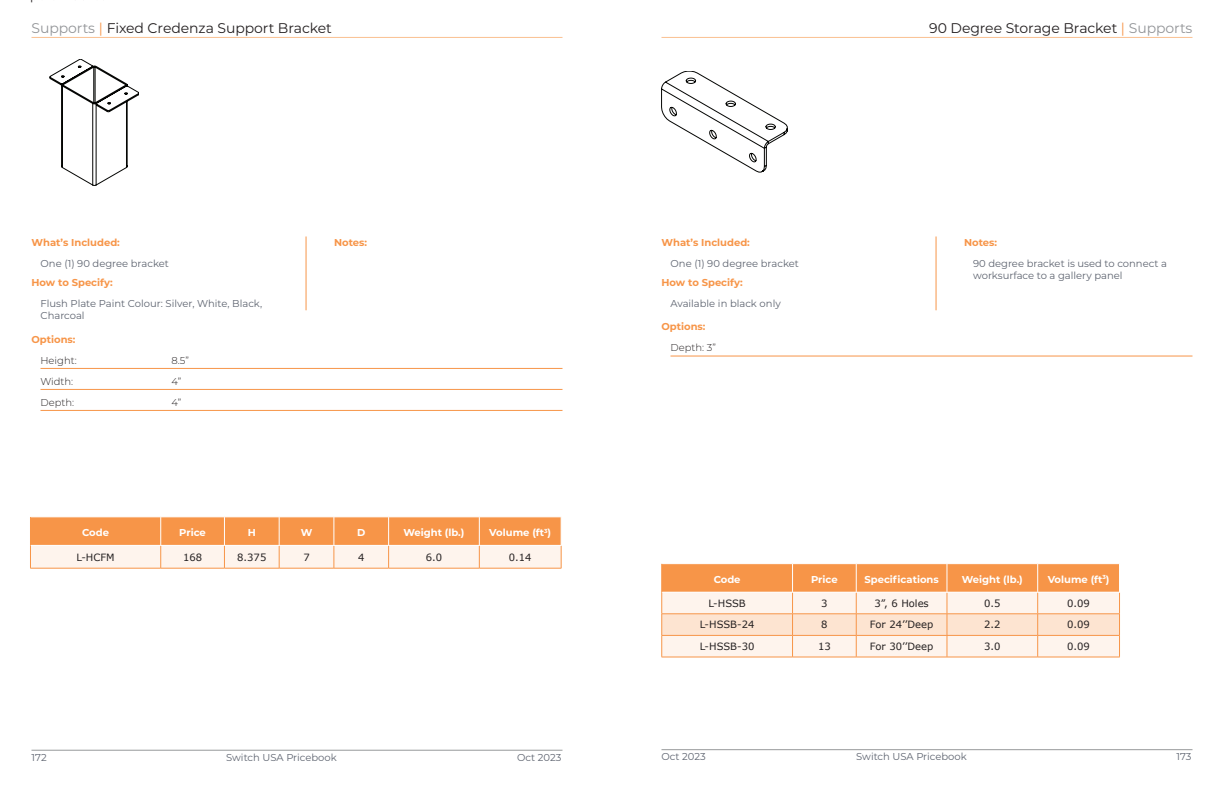
<style>
.page{position:relative;width:1224px;height:792px;background:#fff}
.page>*{position:absolute;margin:0;border:0;box-sizing:border-box;transform-origin:0 0}
.t1{font:14px "Montserrat";letter-spacing:-.005em;color:#231f20}
.note_text{font:10px/12px "Montserrat";color:#5e6470}
.table_text{font:10px "Verdana";color:#231f20}
.Note_text_head{font:700 10px "Montserrat";color:#f79548}
.table_head{font:700 10px "Montserrat";color:#fff}
.Note_text_options_co{font:300 10px "Montserrat";color:#231f20}
.s1{color:#939598}
.s2{color:#f79548}
</style>
<div class="page">
<svg style="left:50px;top:59px;width:89px;height:126px"></svg>
<svg style="left:662px;top:71px;width:125px;height:101px"></svg>
<hr style="left:32px;top:37px;width:530px;height:1px;background:#fac091">
<hr style="left:662px;top:37px;width:530px;height:1px;background:#fac091">
<hr style="left:32px;top:750px;width:530px;height:1px;background:#97999b">
<hr style="left:662px;top:749px;width:530px;height:1px;background:#97999b">
<hr style="left:30px;top:568px;width:131px;height:1px;background:#f79548">
<hr style="left:161px;top:568px;width:63px;height:1px;background:#f79548">
<hr style="left:224px;top:568px;width:55px;height:1px;background:#f79548">
<hr style="left:279px;top:568px;width:55px;height:1px;background:#f79548">
<hr style="left:334px;top:568px;width:55px;height:1px;background:#f79548">
<hr style="left:389px;top:568px;width:90px;height:1px;background:#f79548">
<hr style="left:479px;top:568px;width:82px;height:1px;background:#f79548">
<svg style="left:30px;top:517px;width:532px;height:51px;background:#fac093"></svg>
<hr style="left:40px;top:368px;width:522px;height:1px;background:#f79548">
<hr style="left:40px;top:389px;width:522px;height:1px;background:#f79548">
<hr style="left:40px;top:410px;width:522px;height:1px;background:#f79548">
<hr style="left:306px;top:236px;width:1px;height:74px;background:#f79548">
<hr style="left:662px;top:657px;width:131px;height:1px;background:#f79548">
<hr style="left:793px;top:657px;width:63px;height:1px;background:#f79548">
<hr style="left:856px;top:657px;width:91px;height:1px;background:#f79548">
<hr style="left:947px;top:657px;width:91px;height:1px;background:#f79548">
<hr style="left:1038px;top:657px;width:82px;height:1px;background:#f79548">
<svg style="left:662px;top:564px;width:458px;height:93px;background:#fbd1b0"></svg>
<hr style="left:670px;top:356px;width:522px;height:1px;background:#f79548">
<hr style="left:936px;top:236px;width:1px;height:74px;background:#f79548">
<h1 class="t1" style="left:32px;top:18px;width:302px"><span class="s1">Supports</span> <span class="s2">|</span> Fixed Credenza Support Bracket</h1>
<h1 class="t1" style="left:929px;top:18px;width:265px">90 Degree Storage Bracket <span class="s2">|</span> <span class="s1">Supports</span></h1>
<p class="Note_text_head" style="left:32px;top:235px;width:90px">What’s Included:</p>
<p class="note_text" style="left:40px;top:257px;width:130px">One (1) 90 degree bracket</p>
<p class="Note_text_head" style="left:32px;top:276px;width:83px">How to Specify:</p>
<p class="note_text" style="left:40px;top:297px;width:223px">Flush Plate Paint Colour: Silver, White, Black,<br>Charcoal</p>
<p class="Note_text_head" style="left:32px;top:332px;width:46px">Options:</p>
<p class="Note_text_options_co" style="left:40px;top:353px;width:38px">Height:</p>
<p class="Note_text_options_co" style="left:172px;top:353px;width:19px">8.5”</p>
<p class="Note_text_options_co" style="left:40px;top:374px;width:34px">Width:</p>
<p class="Note_text_options_co" style="left:172px;top:374px;width:11px">4”</p>
<p class="Note_text_options_co" style="left:40px;top:395px;width:35px">Depth:</p>
<p class="Note_text_options_co" style="left:172px;top:395px;width:11px">4”</p>
<p class="Note_text_head" style="left:334px;top:235px;width:35px">Notes:</p>
<p class="table_head" style="left:82px;top:525px;width:28px">Code</p>
<p class="table_head" style="left:179px;top:525px;width:28px">Price</p>
<p class="table_head" style="left:248px;top:525px;width:10px">H</p>
<p class="table_head" style="left:301px;top:525px;width:13px">W</p>
<p class="table_head" style="left:357px;top:525px;width:10px">D</p>
<p class="table_head" style="left:403px;top:525px;width:63px">Weight (lb.)</p>
<p class="table_head" style="left:489px;top:525px;width:63px">Volume (ft<sup>3</sup>)</p>
<p class="table_text" style="left:77px;top:550px;width:39px">L-HCFM</p>
<p class="table_text" style="left:183px;top:550px;width:21px">168</p>
<p class="table_text" style="left:237px;top:550px;width:31px">8.375</p>
<p class="table_text" style="left:303px;top:550px;width:8px">7</p>
<p class="table_text" style="left:358px;top:550px;width:8px">4</p>
<p class="table_text" style="left:426px;top:550px;width:18px">6.0</p>
<p class="table_text" style="left:509px;top:550px;width:24px">0.14</p>
<p class="Note_text_head" style="left:662px;top:235px;width:90px">What’s Included:</p>
<p class="note_text" style="left:670px;top:257px;width:130px">One (1) 90 degree bracket</p>
<p class="Note_text_head" style="left:662px;top:276px;width:83px">How to Specify:</p>
<p class="note_text" style="left:670px;top:297px;width:112px">Available in black only</p>
<p class="Note_text_head" style="left:662px;top:320px;width:46px">Options:</p>
<p class="Note_text_options_co" style="left:670px;top:341px;width:47px">Depth: 3”</p>
<p class="Note_text_head" style="left:964px;top:235px;width:35px">Notes:</p>
<p class="note_text" style="left:973px;top:257px;width:195px">90 degree bracket is used to connect a worksurface to a gallery panel</p>
<p class="table_head" style="left:714px;top:572px;width:28px">Code</p>
<p class="table_head" style="left:811px;top:572px;width:28px">Price</p>
<p class="table_head" style="left:864px;top:572px;width:76px">Specifications</p>
<p class="table_head" style="left:962px;top:572px;width:63px">Weight (lb.)</p>
<p class="table_head" style="left:1048px;top:572px;width:63px">Volume (ft<sup>3</sup>)</p>
<p class="table_text" style="left:709px;top:596px;width:39px">L-HSSB</p>
<p class="table_text" style="left:821px;top:596px;width:8px">3</p>
<p class="table_text" style="left:874px;top:596px;width:56px">3”, 6 Holes</p>
<p class="table_text" style="left:984px;top:596px;width:18px">0.5</p>
<p class="table_text" style="left:1067px;top:596px;width:24px">0.09</p>
<p class="table_text" style="left:700px;top:618px;width:56px">L-HSSB-24</p>
<p class="table_text" style="left:821px;top:618px;width:8px">8</p>
<p class="table_text" style="left:870px;top:618px;width:65px">For 24’’Deep</p>
<p class="table_text" style="left:984px;top:618px;width:18px">2.2</p>
<p class="table_text" style="left:1067px;top:618px;width:24px">0.09</p>
<p class="table_text" style="left:700px;top:640px;width:56px">L-HSSB-30</p>
<p class="table_text" style="left:818px;top:640px;width:14px">13</p>
<p class="table_text" style="left:870px;top:640px;width:65px">For 30’’Deep</p>
<p class="table_text" style="left:984px;top:640px;width:18px">3.0</p>
<p class="table_text" style="left:1067px;top:640px;width:24px">0.09</p>
<p class="note_text" style="left:32px;top:751px;width:17px">172</p>
<p class="note_text" style="left:226px;top:751px;width:112px">Switch USA Pricebook</p>
<p class="note_text" style="left:517px;top:751px;width:46px">Oct 2023</p>
<p class="note_text" style="left:662px;top:750px;width:46px">Oct 2023</p>
<p class="note_text" style="left:856px;top:750px;width:112px">Switch USA Pricebook</p>
<p class="note_text" style="left:1176px;top:750px;width:17px">173</p>
</div>
